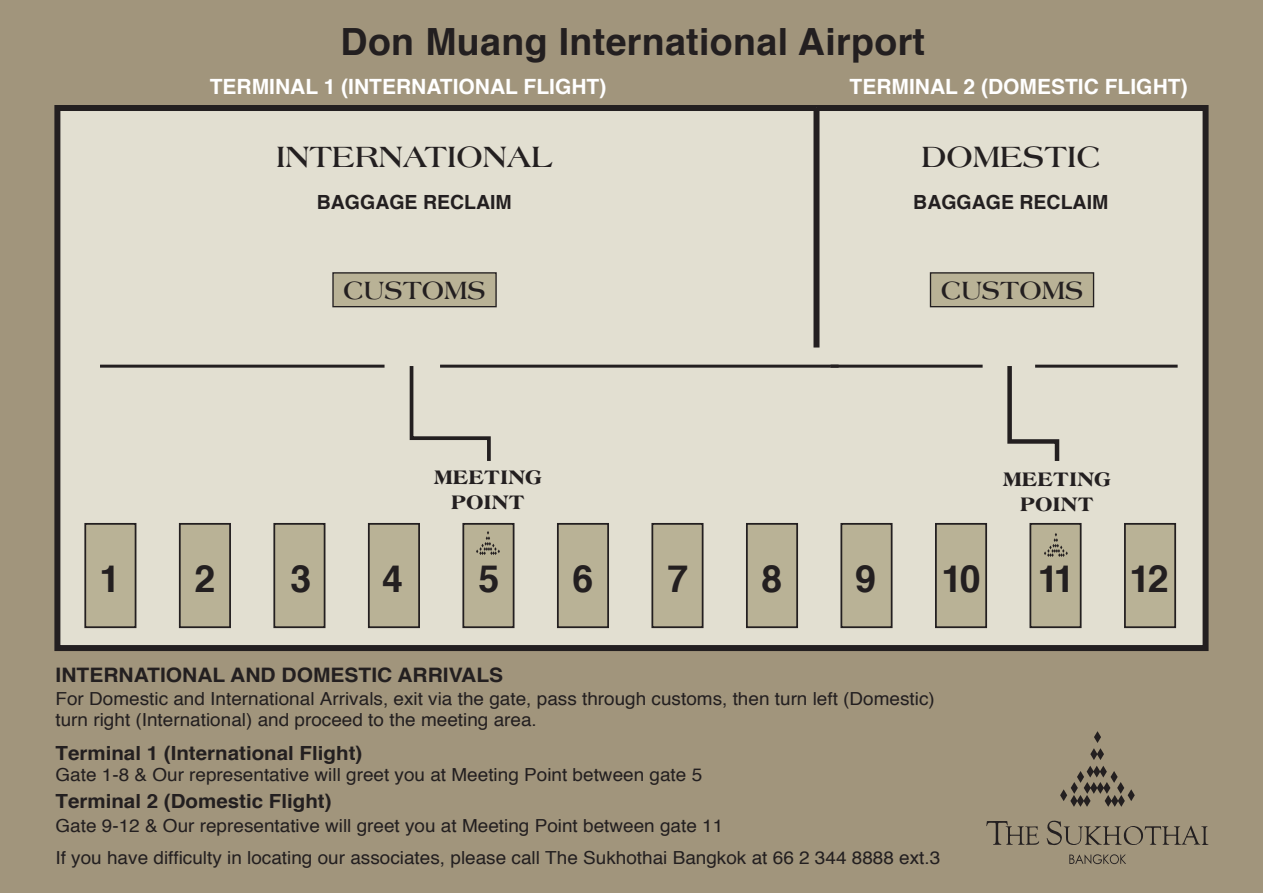
<style>
.page{position:relative;width:1263px;height:893px;background:#a1957c}
.page>*{position:absolute;margin:0;border:0;box-sizing:border-box;transform-origin:0 0}
.t1{font:700 37.5px "Helvetica";letter-spacing:.01em;color:#231f20}
.t2{font:700 31.5px "Americana";color:#231f20}
.t3{font:700 26.7px "Americana";color:#231f20}
.t4{font:700 21px "Helvetica";color:#fff}
.t5{font:800 21px/25.2px "Americana";color:#231f20;text-align:center}
.t6{font:700 19.95px "Helvetica";color:#231f20;scale:1.05 1}
.t7{font:700 19.5px "Helvetica";color:#231f20;scale:1.05 1}
.t8{font:700 19.5px "Helvetica";color:#231f20}
.t9{font:18px/21.6px "Helvetica";color:#231f20;scale:1.05 1}
</style>
<div class="page">
<div style="left:54px;top:105px;width:1154px;height:546px;background:#e2dfd1;border:6px solid #231f20"></div>
<div style="left:813px;top:107px;width:6px;height:240px;background:#231f20"></div>
<hr style="left:100px;top:365px;width:284px;height:3px;background:#231f20">
<hr style="left:440px;top:365px;width:398px;height:3px;background:#231f20">
<hr style="left:1035px;top:365px;width:143px;height:3px;background:#231f20">
<div style="left:332px;top:272px;width:165px;height:35px;background:#b9b296;border:1px solid #231f20"></div>
<div style="left:930px;top:272px;width:164px;height:35px;background:#b9b296;border:1px solid #231f20"></div>
<svg style="left:409px;top:364px;width:84px;height:97px"></svg>
<svg style="left:1060px;top:731px;width:75px;height:76px"></svg>
<svg style="left:1069px;top:854px;width:57px;height:10px"></svg>
<svg style="left:986px;top:821px;width:54px;height:24px"></svg>
<svg style="left:1046px;top:820px;width:162px;height:26px"></svg>
<div style="left:84px;top:523px;width:52px;height:105px;background:#b9b296;border:2px solid #231f20"></div>
<div style="left:179px;top:523px;width:52px;height:105px;background:#b9b296;border:2px solid #231f20"></div>
<div style="left:273px;top:523px;width:52px;height:105px;background:#b9b296;border:2px solid #231f20"></div>
<div style="left:368px;top:523px;width:52px;height:105px;background:#b9b296;border:2px solid #231f20"></div>
<div style="left:462px;top:523px;width:52px;height:105px;background:#b9b296;border:2px solid #231f20"></div>
<div style="left:557px;top:523px;width:52px;height:105px;background:#b9b296;border:2px solid #231f20"></div>
<div style="left:651px;top:523px;width:52px;height:105px;background:#b9b296;border:2px solid #231f20"></div>
<div style="left:746px;top:523px;width:52px;height:105px;background:#b9b296;border:2px solid #231f20"></div>
<div style="left:840px;top:523px;width:52px;height:105px;background:#b9b296;border:2px solid #231f20"></div>
<div style="left:935px;top:523px;width:52px;height:105px;background:#b9b296;border:2px solid #231f20"></div>
<div style="left:1029px;top:523px;width:52px;height:105px;background:#b9b296;border:2px solid #231f20"></div>
<div style="left:1124px;top:523px;width:52px;height:105px;background:#b9b296;border:2px solid #231f20"></div>
<hr style="left:830px;top:365px;width:152px;height:3px;background:#231f20">
<svg style="left:476px;top:531px;width:24px;height:24px"></svg>
<svg style="left:1044px;top:533px;width:24px;height:24px"></svg>
<svg style="left:1007px;top:364px;width:54px;height:97px"></svg>
<h1 class="t1" style="left:341px;top:11px;width:586px">Don Muang International Airport</h1>
<p class="t4" style="left:210px;top:70px;width:398px">TERMINAL 1 (INTERNATIONAL FLIGHT)</p>
<p class="t4" style="left:850px;top:70px;width:339px">TERMINAL 2 (DOMESTIC FLIGHT)</p>
<h2 class="t2" style="left:276px;top:139px;width:278px">INTERNATIONAL</h2>
<p class="t8" style="left:317px;top:186px;width:196px">BAGGAGE RECLAIM</p>
<p class="t8" style="left:913px;top:186px;width:197px">BAGGAGE RECLAIM</p>
<h2 class="t2" style="left:921px;top:139px;width:181px">DOMESTIC</h2>
<h3 class="t3" style="left:343px;top:275px;width:144px">CUSTOMS</h3>
<h3 class="t3" style="left:941px;top:275px;width:144px">CUSTOMS</h3>
<p class="t5" style="left:434px;top:464px;width:110px">MEETING<br>POINT</p>
<p class="t5" style="left:1003px;top:466px;width:110px">MEETING<br>POINT</p>
<h1 class="t1" style="left:100px;top:548px;width:22px">1</h1>
<h1 class="t1" style="left:195px;top:548px;width:22px">2</h1>
<h1 class="t1" style="left:291px;top:548px;width:22px">3</h1>
<h1 class="t1" style="left:382px;top:548px;width:22px">4</h1>
<h1 class="t1" style="left:479px;top:548px;width:22px">5</h1>
<h1 class="t1" style="left:573px;top:548px;width:22px">6</h1>
<h1 class="t1" style="left:668px;top:548px;width:22px">7</h1>
<h1 class="t1" style="left:762px;top:548px;width:22px">8</h1>
<h1 class="t1" style="left:855px;top:548px;width:22px">9</h1>
<h1 class="t1" style="left:942px;top:548px;width:40px">10</h1>
<h1 class="t1" style="left:1038px;top:548px;width:38px">11</h1>
<h1 class="t1" style="left:1130px;top:548px;width:40px">12</h1>
<p class="t6" style="left:56px;top:659px;width:428px">INTERNATIONAL AND DOMESTIC ARRIVALS</p>
<p class="t9" style="left:56px;top:688px;width:839px">For Domestic and International Arrivals, exit via the gate, pass through customs, then turn left (Domestic) turn right (International) and proceed to the meeting area.</p>
<p class="t7" style="left:56px;top:738px;width:294px">Terminal 1 (International Flight)</p>
<p class="t9" style="left:56px;top:765px;width:617px">Gate 1-8 &amp; Our representative will greet you at Meeting Point between gate 5</p>
<p class="t7" style="left:56px;top:786px;width:264px">Terminal 2 (Domestic Flight)</p>
<p class="t9" style="left:56px;top:811px;width:844px;line-height:31.5px">Gate 9-12 &amp; Our representative will greet you at Meeting Point between gate 11<br>If you have difficulty in locating our associates, please call The Sukhothai Bangkok at 66 2 344 8888 ext.3</p>
</div>
